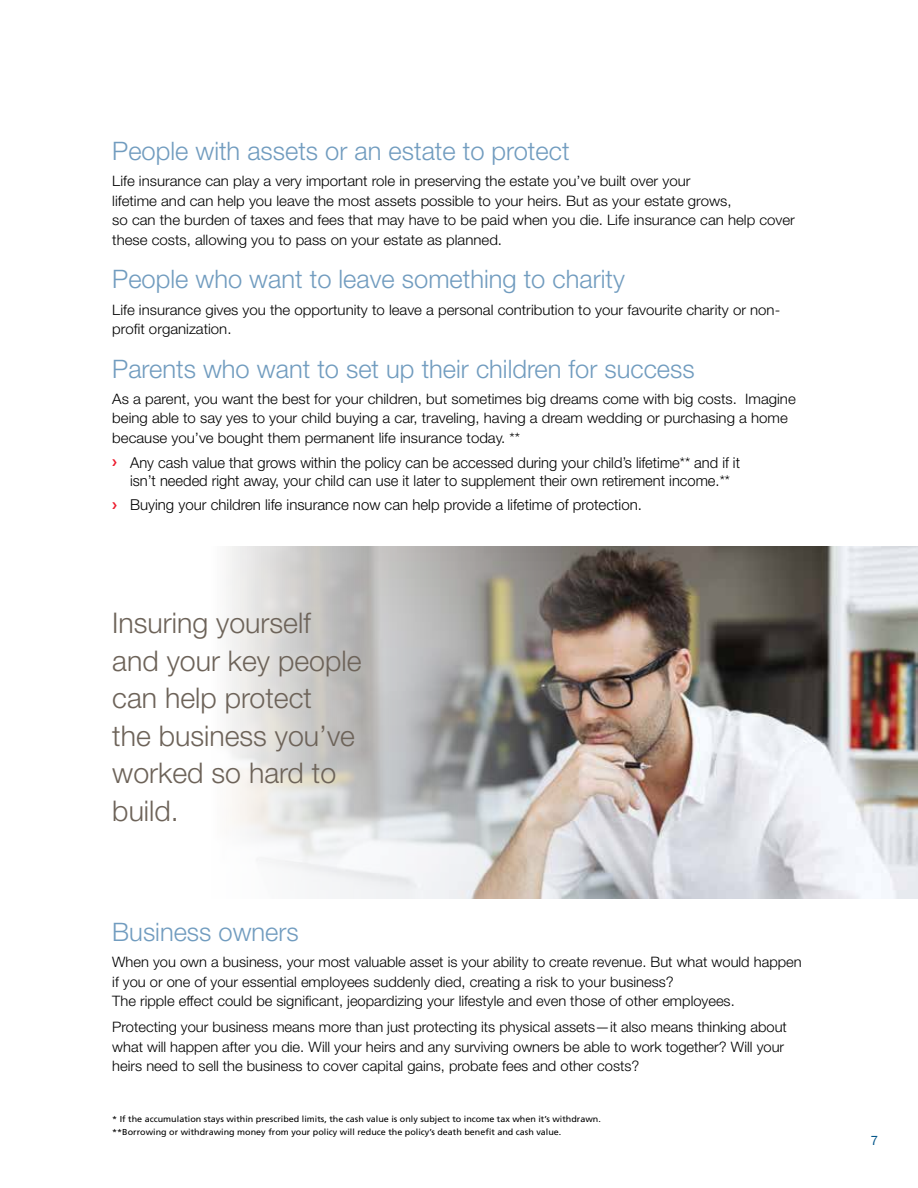
<style>
.page{position:relative;width:918px;height:1188px;background:#fff}
.page>*{position:absolute;margin:0;border:0;box-sizing:border-box;transform-origin:0 0}
.t1{font:300 28.5px/37.5px "Helvetica Neue LT Std";color:#6d6359}
.t2{font:300 25.5px "Helvetica Neue LT Std";color:#719cbf}
.t3{font:300 15px/18px "Helvetica Neue LT Std";color:#000;text-align:center}
.t4{font:300 14.4px/19.5px "Helvetica Neue LT Std";color:#000;scale:1.04 1}
.t5{font:300 14.4px/19.5px "Helvetica Neue LT Std";color:#000}
.t6{font:13.5px "Franklin Gothic";color:#005488}
.t7{font:8.7px/12.8px "Frutiger LT Std";color:#000;scale:1.04 1}
.s1{color:#ed1c2e}
</style>
<div class="page">
<img style="left:619px;top:546px;width:299px;height:353px">
<svg style="left:228px;top:546px;width:391px;height:353px;background:#c0bdba"></svg>
<h2 class="t2" style="left:112px;top:136px;width:459px">People with assets or an estate to protect</h2>
<p class="t4" style="left:112px;top:171px;width:658px">Life insurance can play a very important role in preserving the estate you’ve built over your<br>lifetime and can help you leave the most assets possible to your heirs. But as your estate grows,<br>so can the burden of taxes and fees that may have to be paid when you die. Life insurance can help cover these costs, allowing you to pass on your estate as planned.</p>
<h2 class="t2" style="left:112px;top:264px;width:514px">People who want to leave something to charity</h2>
<p class="t4" style="left:112px;top:300px;width:644px">Life insurance gives you the opportunity to leave a personal contribution to your favourite charity or non&shy;profit organization.</p>
<h2 class="t2" style="left:112px;top:353px;width:584px">Parents who want to set up their children for success</h2>
<p class="t4" style="left:112px;top:389px;width:659px">As a parent, you want the best for your children, but sometimes big dreams come with big costs. Imagine being able to say yes to your child buying a car, traveling, having a dream wedding or purchasing a home because you’ve bought them permanent life insurance today. **</p>
<p class="t3" style="left:112px;top:453px;width:629px"><span class="s1">❯</span> Any cash value that grows within the policy can be accessed during your child’s lifetime** and if it isn’t needed right away, your child can use it later to supplement their own retirement income.**</p>
<p class="t3" style="left:112px;top:496px;width:531px"><span class="s1">❯</span> Buying your children life insurance now can help provide a lifetime of protection.</p>
<h1 class="t1" style="left:112px;top:604px;width:251px">Insuring yourself and your key people can help protect<br>the business you’ve worked so hard to build.</h1>
<h2 class="t2" style="left:112px;top:916px;width:188px">Business owners</h2>
<p class="t5" style="left:112px;top:952px;width:691px">When you own a business, your most valuable asset is your ability to create revenue. But what would happen if you or one of your essential employees suddenly died, creating a risk to your business?<br>The ripple effect could be significant, jeopardizing your lifestyle and even those of other employees.</p>
<p class="t5" style="left:112px;top:1017px;width:676px">Protecting your business means more than just protecting its physical assets—it also means thinking about what will happen after you die. Will your heirs and any surviving owners be able to work together? Will your heirs need to sell the business to cover capital gains, probate fees and other costs?</p>
<p class="t7" style="left:112px;top:1112px;width:471px">* If the accumulation stays within prescribed limits, the cash value is only subject to income tax when it’s withdrawn. **Borrowing or withdrawing money from your policy will reduce the policy’s death benefit and cash value.</p>
<p class="t6" style="left:870px;top:1132px;width:9px">7</p>
</div>
